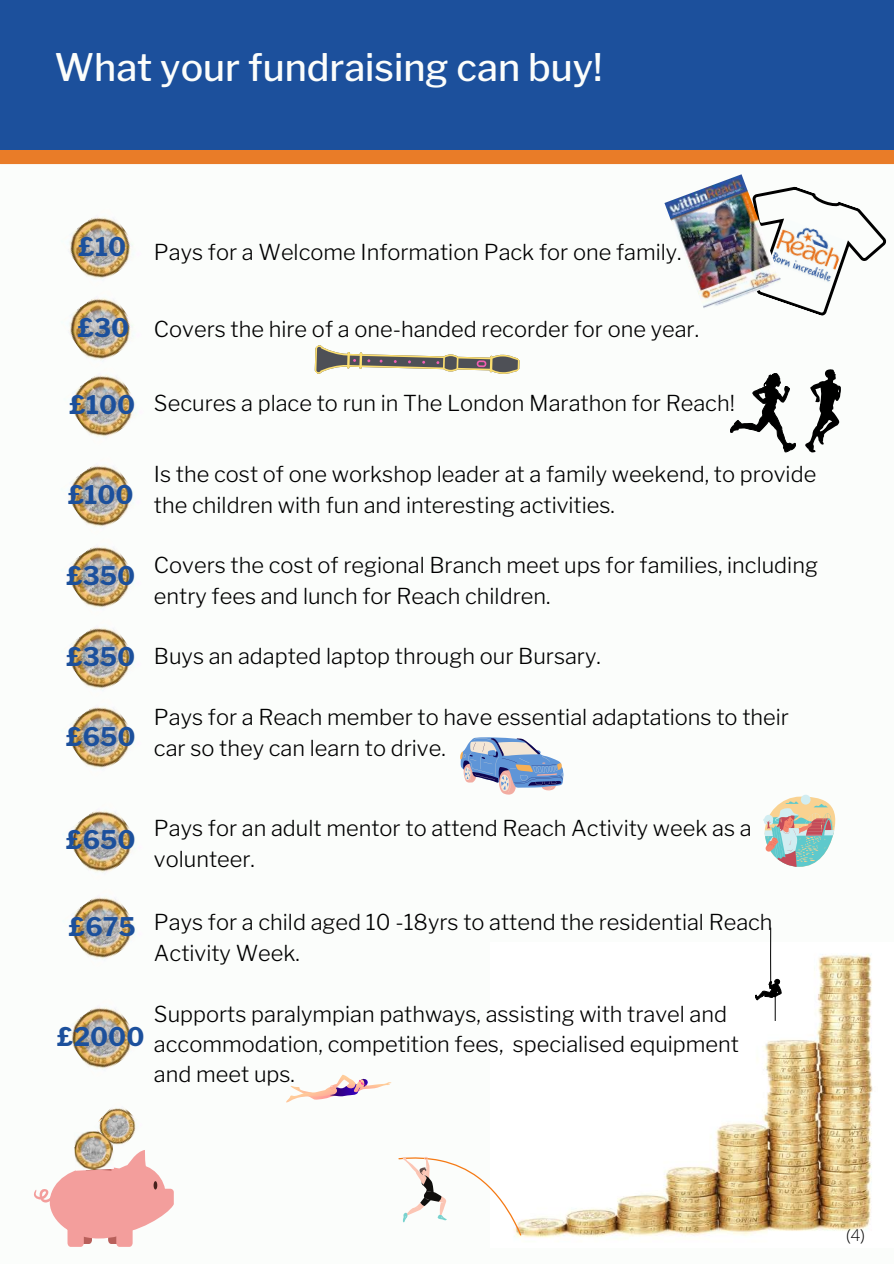
<style>
.page{position:relative;width:894px;height:1264px;background:#fff}
.page>*{position:absolute;margin:0;border:0;box-sizing:border-box;transform-origin:0 0}
.t1{font:500 37.65px "Libre Franklin";color:#fbfdfb}
.t2{font:700 25.5px "Libre Franklin";color:#1c509c}
.t3{font:300 21.75px/30.3px "Libre Franklin";color:#000}
.t4{font:300 16.35px "Open Sans";color:#000}
</style>
<div class="page">
<div style="left:0;top:0;width:893px;height:1263px;background:#fbfdfb"></div>
<div style="left:0;top:149px;width:893px;height:15px;background:#e97c28"></div>
<img style="left:70px;top:217px;width:61px;height:143px">
<img style="left:517px;top:955px;width:356px;height:283px">
<svg style="left:763px;top:794px;width:72px;height:72px"></svg>
<svg style="left:34px;top:1150px;width:140px;height:96px"></svg>
<img style="left:74px;top:1131px;width:40px;height:39px">
<img style="left:94px;top:1108px;width:42px;height:42px">
<img style="left:70px;top:707px;width:61px;height:62px">
<img style="left:71px;top:811px;width:61px;height:61px">
<img style="left:71px;top:897px;width:63px;height:62px">
<img style="left:70px;top:465px;width:61px;height:224px">
<img style="left:72px;top:375px;width:61px;height:62px">
<svg style="left:314px;top:345px;width:206px;height:29px"></svg>
<svg style="left:781px;top:186px;width:106px;height:130px"></svg>
<img style="left:781px;top:219px;width:64px;height:65px">
<svg style="left:755px;top:927px;width:26px;height:94px"></svg>
<svg style="left:460px;top:737px;width:103px;height:57px"></svg>
<svg style="left:730px;top:373px;width:65px;height:79px"></svg>
<img style="left:664px;top:174px;width:117px;height:134px">
<div style="left:0;top:0;width:893px;height:150px;background:#1c509c"></div>
<img style="left:71px;top:1007px;width:63px;height:62px">
<svg style="left:286px;top:1074px;width:105px;height:28px"></svg>
<svg style="left:398px;top:1156px;width:123px;height:79px"></svg>
<svg style="left:805px;top:369px;width:35px;height:83px"></svg>
<h1 class="t1" style="left:54px;top:44px;width:549px">What your fundraising can buy!</h1>
<p class="t2" style="left:79px;top:231px;width:49px">£10</p>
<p class="t3" style="left:154px;top:237px;width:529px">Pays for a Welcome Information Pack for one family.</p>
<p class="t2" style="left:78px;top:312px;width:53px">£30</p>
<p class="t3" style="left:154px;top:314px;width:546px">Covers the hire of a one-handed recorder for one year.</p>
<p class="t2" style="left:70px;top:389px;width:67px">£100</p>
<p class="t3" style="left:154px;top:388px;width:582px">Secures a place to run in The London Marathon for Reach!</p>
<p class="t2" style="left:68px;top:479px;width:67px">£100</p>
<p class="t2" style="left:66px;top:560px;width:70px">£350</p>
<p class="t2" style="left:66px;top:641px;width:70px">£350</p>
<p class="t2" style="left:66px;top:721px;width:71px">£650</p>
<p class="t3" style="left:154px;top:459px;width:663px">Is the cost of one workshop leader at a family weekend, to provide the children with fun and interesting activities.</p>
<p class="t3" style="left:154px;top:550px;width:665px">Covers the cost of regional Branch meet ups for families, including entry fees and lunch for Reach children.</p>
<p class="t3" style="left:154px;top:641px;width:448px">Buys an adapted laptop through our Bursary.</p>
<p class="t3" style="left:154px;top:702px;width:636px">Pays for a Reach member to have essential adaptations to their car so they can learn to drive.</p>
<p class="t2" style="left:66px;top:824px;width:71px">£650</p>
<p class="t3" style="left:154px;top:813px;width:599px">Pays for an adult mentor to attend Reach Activity week as a volunteer.</p>
<p class="t2" style="left:69px;top:911px;width:68px">£675</p>
<p class="t3" style="left:154px;top:907px;width:620px">Pays for a child aged 10 -18yrs to attend the residential Reach<br>Activity Week.</p>
<p class="t2" style="left:57px;top:1021px;width:89px">£2000</p>
<p class="t3" style="left:154px;top:998px;width:586px">Supports paralympian pathways, assisting with travel and accommodation, competition fees, specialised equipment and meet ups.</p>
<p class="t4" style="left:846px;top:1223px;width:20px">(4)</p>
</div>
